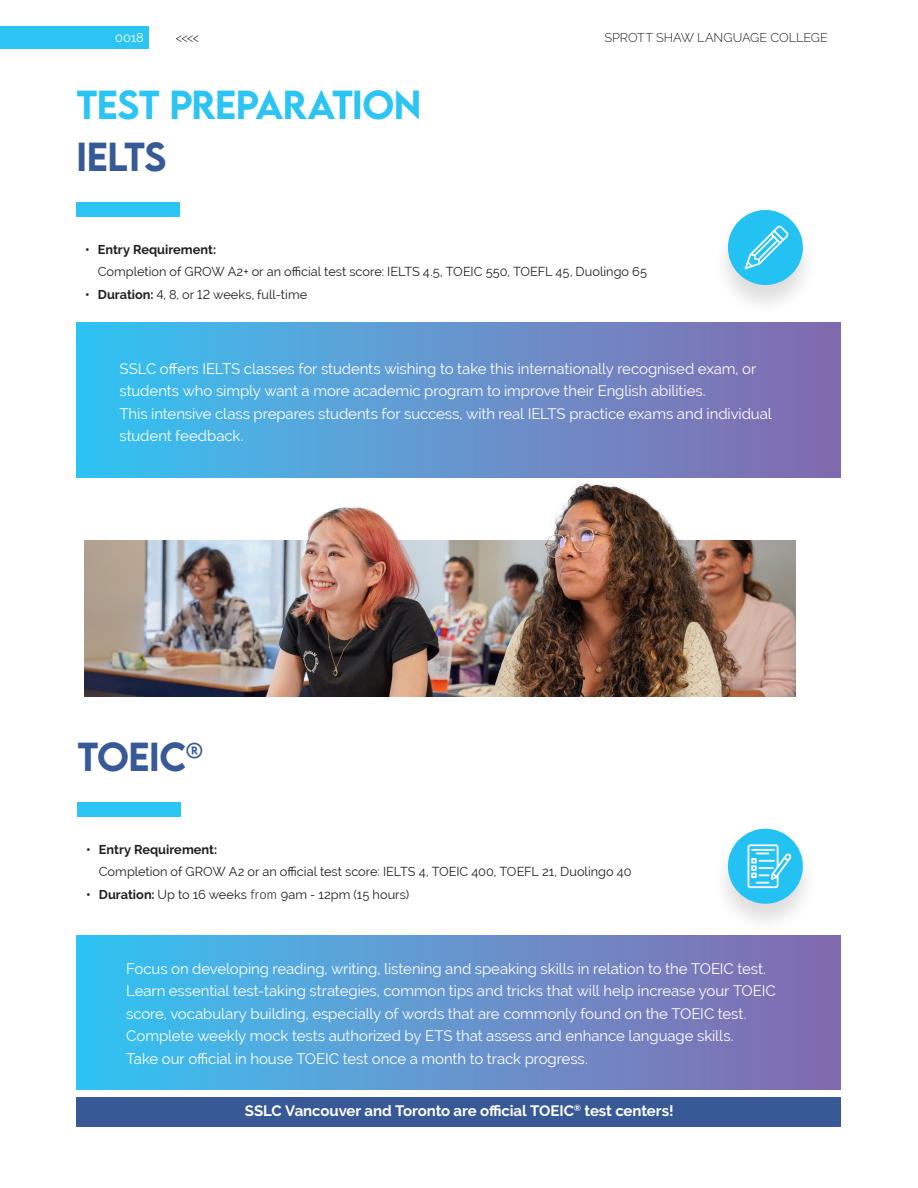
<style>
.page{position:relative;width:918px;height:1188px;background:#fff}
.page>*{position:absolute;margin:0;border:0;box-sizing:border-box;transform-origin:0 0}
.Headline_27_31_Left{font:500 36px "LEMONMILK";letter-spacing:-.02em;color:#2bc4f3}
.Headline_27_31_Left-2{font:500 36px "LEMONMILK";letter-spacing:-.015em;color:#375995}
.Copy_Text_08_14_Full_Length{font:15px/22.5px "Raleway";letter-spacing:-.005em;color:#fff}
.Copy_Text_08_14_Full_Length-2{font:700 15px "Raleway";letter-spacing:-.005em;color:#fff}
.t1{font:12.75px/22.5px "Raleway";color:#231f20}
.t2{font:300 12.75px "Raleway";letter-spacing:-.005em;color:#231f20}
.t3{font:12.75px "Raleway";color:#fff}
.s1{font-weight:700}
.s2{font-family:"Fira Sans";font-weight:300}
</style>
<div class="page">
<div style="left:0;top:26px;width:149px;height:23px;background:#2bc4f3"></div>
<div style="left:77px;top:935px;width:764px;height:155px;background:linear-gradient(to right,#39c3f2,#8a68ad)"></div>
<div style="left:77px;top:322px;width:764px;height:155px;background:linear-gradient(to right,#39c3f2,#8a68ad)"></div>
<div style="left:78px;top:802px;width:103px;height:15px;background:#2bc4f3"></div>
<div style="left:77px;top:202px;width:103px;height:15px;background:#2bc4f3"></div>
<div style="left:712px;top:209px;width:107px;height:107px;background:#231f20;opacity:.15"></div>
<div style="left:728px;top:210px;width:75px;height:75px;background:#24c2f2;border-radius:50%"></div>
<div style="left:712px;top:828px;width:107px;height:107px;background:#231f20;opacity:.15"></div>
<div style="left:728px;top:829px;width:75px;height:75px;background:#24c2f2;border-radius:50%"></div>
<svg style="left:745px;top:226px;width:43px;height:43px"></svg>
<div style="left:77px;top:1097px;width:764px;height:30px;background:#375995"></div>
<svg style="left:748px;top:844px;width:43px;height:44px"></svg>
<img style="left:84px;top:541px;width:712px;height:155px">
<img style="left:303px;top:483px;width:387px;height:213px">
<p class="t3" style="left:115px;top:30px;width:30px">0018</p>
<p class="t2" style="left:176px;top:30px;width:25px">&lt;&lt;&lt;&lt;</p>
<p class="t2" style="left:604px;top:30px;width:225px">SPROTT SHAW LANGUAGE COLLEGE</p>
<p class="Headline_27_31_Left" style="left:77px;top:81px;width:346px">TEST PREPARATION</p>
<p class="Headline_27_31_Left-2" style="left:77px;top:133px;width:91px">IELTS</p>
<p class="t1" style="left:98px;top:238px;width:551px;text-indent:-13px"><span class="s1">• Entry Requirement:<br></span>Completion of GROW A2+ or an official test score: IELTS 4.5, TOEIC 550, TOEFL 45, Duolingo 65</p>
<p class="t1" style="left:85px;top:283px;width:224px"><span class="s1">• Duration:</span> 4, 8, or 12 weeks, full-time</p>
<p class="Copy_Text_08_14_Full_Length" style="left:120px;top:357px;width:654px">SSLC offers IELTS classes for students wishing to take this internationally recognised exam, or students who simply want a more academic program to improve their English abilities.<br>This intensive class prepares students for success, with real IELTS practice exams and individual student feedback.</p>
<p class="Headline_27_31_Left-2" style="left:78px;top:733px;width:128px">TOEIC®</p>
<p class="t1" style="left:99px;top:838px;width:534px;text-indent:-13px"><span class="s1">• Entry Requirement:<br></span>Completion of GROW A2 or an official test score: IELTS 4, TOEIC 400, TOEFL 21, Duolingo 40</p>
<p class="t1" style="left:86px;top:883px;width:325px"><span class="s1">• Duration:</span> Up to 16 weeks <span class="s2">from</span> 9am - 12pm (15 hours)</p>
<p class="Copy_Text_08_14_Full_Length" style="left:126px;top:957px;width:651px">Focus on developing reading, writing, listening and speaking skills in relation to the TOEIC test.<br>Learn essential test-taking strategies, common tips and tricks that will help increase your TOEIC score, vocabulary building, especially of words that are commonly found on the TOEIC test.</p>
<p class="Copy_Text_08_14_Full_Length" style="left:126px;top:1024px;width:609px">Complete weekly mock tests authorized by ETS that assess and enhance language skills.<br>Take our official in house TOEIC test once a month to track progress.</p>
<p class="Copy_Text_08_14_Full_Length-2" style="left:245px;top:1102px;width:430px">SSLC Vancouver and Toronto are official TOEIC<sup>®</sup> test centers!</p>
</div>
